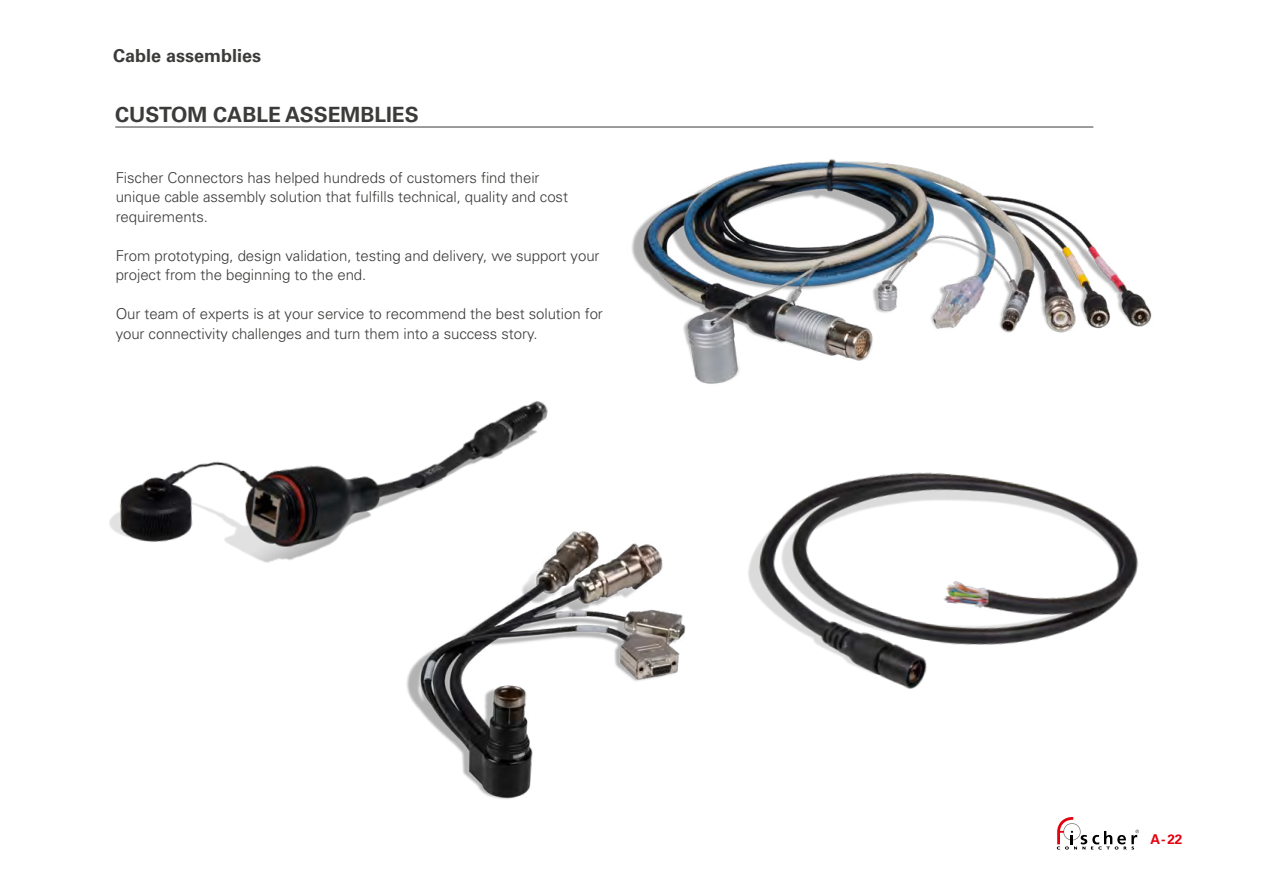
<style>
.page{position:relative;width:1263px;height:893px;background:#fff}
.page>*{position:absolute;margin:0;border:0;box-sizing:border-box;transform-origin:0 0}
.t1{font:700 21px "Univers LT Std";color:#3b3b3a}
.t2{font:700 18px "Univers LT Std";color:#3b3b3a}
.t3{font:300 15px/19.5px "Univers";letter-spacing:-.005em;color:#3b3b3a}
.t4{font:700 13.5px "Univers LT Std";color:#e30210}
</style>
<div class="page">
<svg style="left:1057px;top:817px;width:82px;height:32px"></svg>
<img style="left:631px;top:159px;width:521px;height:225px">
<hr style="left:115px;top:127px;width:978px;height:1px;background:#3b3b3a">
<img style="left:109px;top:401px;width:439px;height:162px">
<img style="left:748px;top:472px;width:390px;height:217px">
<img style="left:387px;top:530px;width:299px;height:269px">
<p class="t2" style="left:113px;top:45px;width:150px">Cable assemblies</p>
<h1 class="t1" style="left:115px;top:102px;width:305px">CUSTOM CABLE ASSEMBLIES</h1>
<p class="t3" style="left:116px;top:168px;width:454px">Fischer Connectors has helped hundreds of customers find their unique cable assembly solution that fulfills technical, quality and cost requirements.</p>
<p class="t3" style="left:116px;top:246px;width:485px">From prototyping, design validation, testing and delivery, we support your project from the beginning to the end.</p>
<p class="t3" style="left:116px;top:304px;width:489px">Our team of experts is at your service to recommend the best solution for your connectivity challenges and turn them into a success story.</p>
<p class="t4" style="left:1150px;top:831px;width:34px">A-22</p>
</div>
